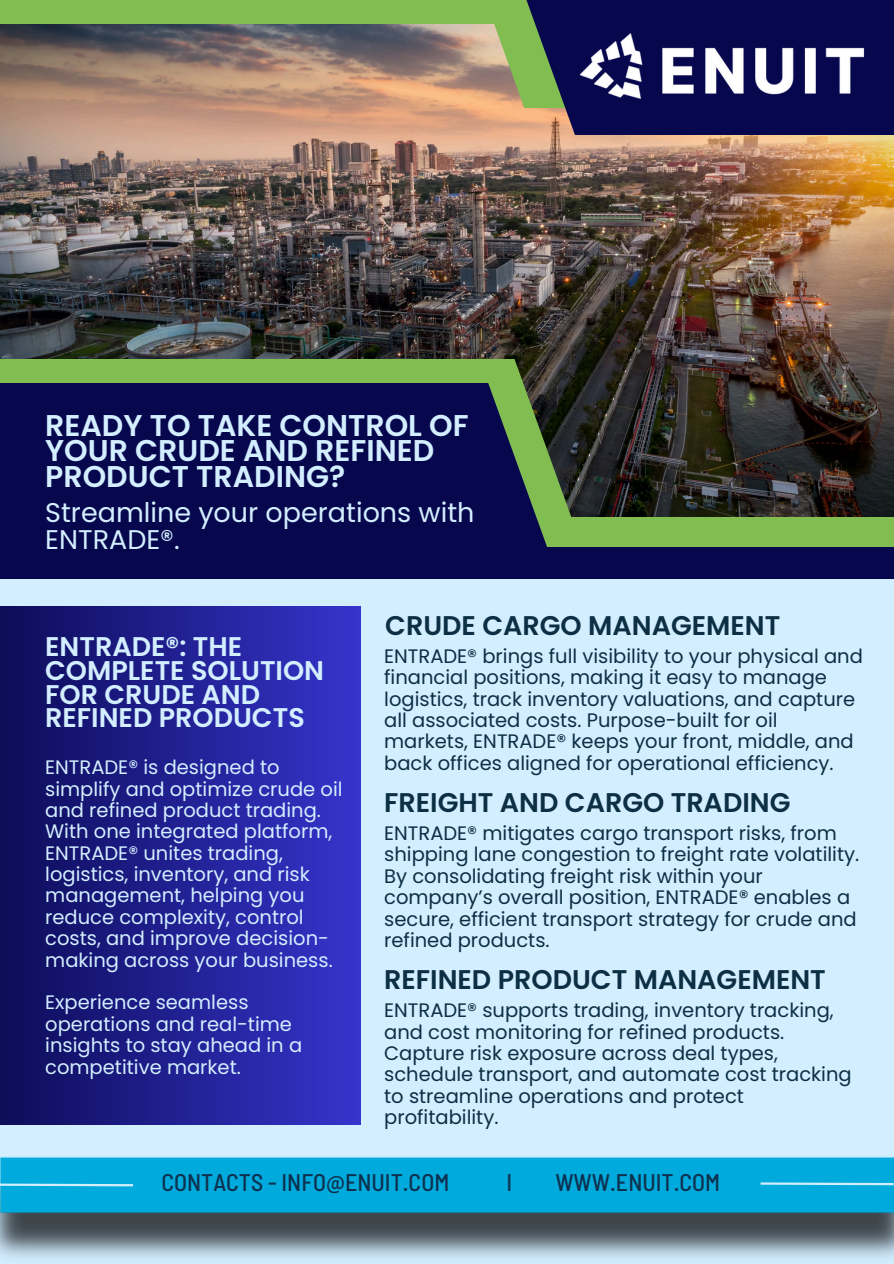
<style>
.page{position:relative;width:894px;height:1264px;background:#fff}
.page>*{position:absolute;margin:0;border:0;box-sizing:border-box;transform-origin:0 0}
.t1{font:600 30px/25.8px "Poppins";color:#d3eeff}
.t2{font:600 27px "Poppins";color:#0d2f44}
.t3{font:600 27px/23.7px "Poppins";color:#d3eeff}
.t4{font:27px/27px "Poppins";color:#d3eeff}
.t5{font:500 semi-condensed 24px "Barlow";color:#0d3250}
.t6{font:19.5px/21.3px "Poppins";color:#0d2f44}
.t7{font:19.5px/21.3px "Poppins";color:#d3eeff}
</style>
<div class="page">
<img style="left:0;top:578px;width:893px;height:685px">
<img style="left:0;top:24px;width:893px;height:493px">
<div style="left:0;top:0;width:577px;height:24px;background:#82bd52"></div>
<div style="left:344px;top:517px;width:549px;height:32px;background:#82bd52"></div>
<div style="left:0;top:547px;width:893px;height:31px;background:#07074e"></div>
<svg style="left:479px;top:24px;width:41px;height:84px;background:#b4a97a"></svg>
<svg style="left:520px;top:0;width:373px;height:135px;background:#1e2050"></svg>
<svg style="left:0;top:359px;width:577px;height:158px;background:#6a9746"></svg>
<div style="left:0;top:383px;width:547px;height:164px;background:#07074e"></div>
<div style="left:0;top:607px;width:360px;height:517px;background:linear-gradient(to right,#0c0c58,#3634cc)"></div>
<svg style="left:758px;top:1181px;width:135px;height:5px"></svg>
<svg style="left:0;top:1182px;width:135px;height:5px"></svg>
<img style="left:577px;top:31px;width:291px;height:77px">
<h1 class="t1" style="left:45px;top:412px;width:425px">READY TO TAKE CONTROL OF<br>YOUR CRUDE AND REFINED<br>PRODUCT TRADING?</h1>
<p class="t4" style="left:45px;top:499px;width:430px">Streamline your operations with<br>ENTRADE®.</p>
<h1 class="t3" style="left:45px;top:635px;width:280px">ENTRADE®: THE<br>COMPLETE SOLUTION<br>FOR CRUDE AND<br>REFINED PRODUCTS</h1>
<h1 class="t7" style="left:45px;top:756px;width:299px">ENTRADE® is designed to simplify and optimize crude oil and refined product trading.<br>With one integrated platform,<br>ENTRADE® unites trading, logistics, inventory, and risk management, helping you reduce complexity, control costs, and improve decision&shy;making across your business.</h1>
<p class="t7" style="left:45px;top:991px;width:258px">Experience seamless operations and real-time insights to stay ahead in a competitive market.</p>
<p class="t2" style="left:385px;top:606px;width:396px">CRUDE CARGO MANAGEMENT</p>
<h1 class="t6" style="left:384px;top:645px;width:480px">ENTRADE® brings full visibility to your physical and financial positions, making it easy to manage logistics, track inventory valuations, and capture all associated costs. Purpose-built for oil markets, ENTRADE® keeps your front, middle, and back offices aligned for operational efficiency.</h1>
<h1 class="t2" style="left:384px;top:783px;width:407px">FREIGHT AND CARGO TRADING</h1>
<h2 class="t6" style="left:384px;top:822px;width:476px">ENTRADE® mitigates cargo transport risks, from shipping lane congestion to freight rate volatility.<br>By consolidating freight risk within your company’s overall position, ENTRADE® enables a secure, efficient transport strategy for crude and refined products.</h2>
<p class="t2" style="left:384px;top:961px;width:443px">REFINED PRODUCT MANAGEMENT</p>
<p class="t6" style="left:384px;top:999px;width:469px">ENTRADE® supports trading, inventory tracking, and cost monitoring for refined products.<br>Capture risk exposure across deal types, schedule transport, and automate cost tracking to streamline operations and protect profitability.</p>
<p class="t5" style="left:161px;top:1167px;width:289px">CONTACTS - INFO@ENUIT.COM</p>
<p class="t5" style="left:507px;top:1167px;width:7px">l</p>
<p class="t5" style="left:555px;top:1167px;width:166px">WWW.ENUIT.COM</p>
</div>
